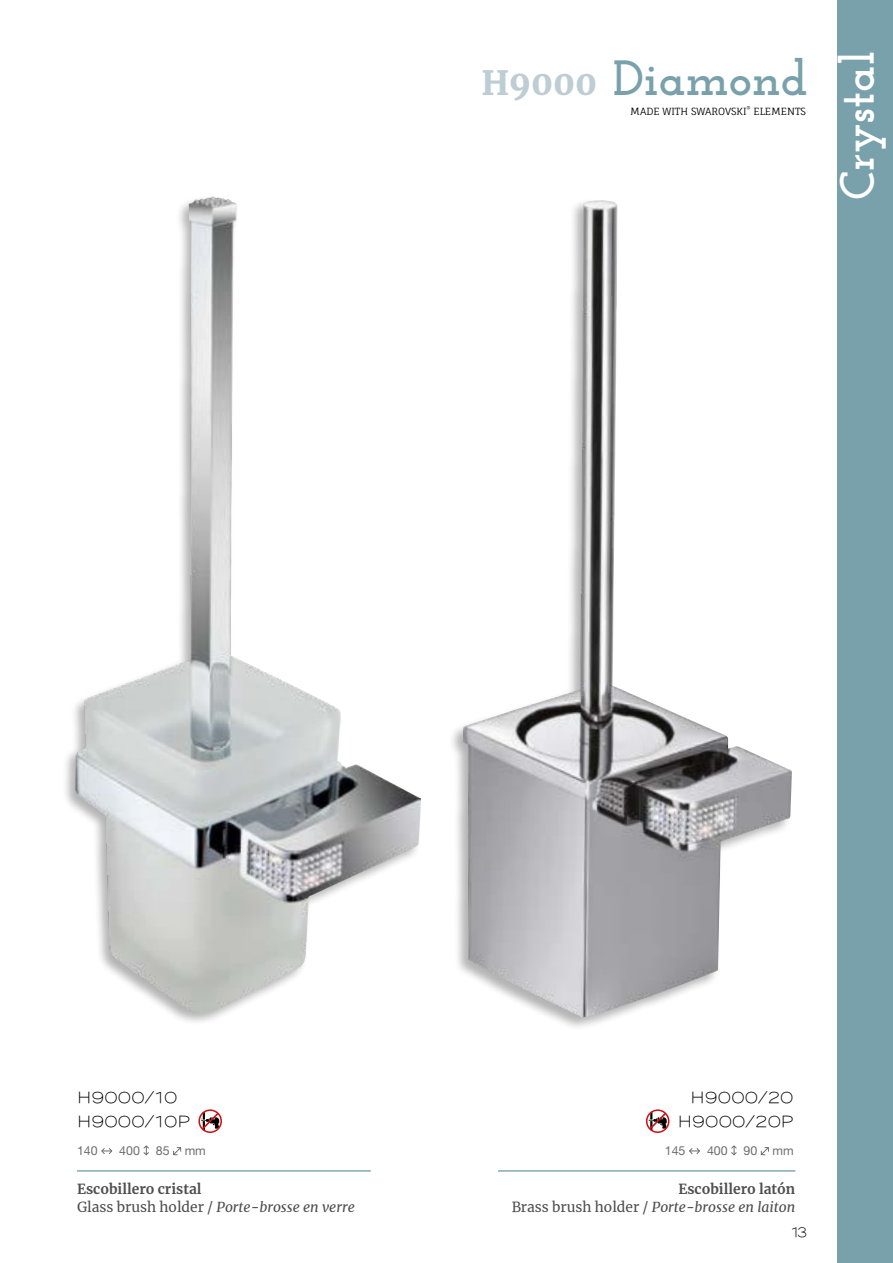
<style>
.page{position:relative;width:893px;height:1263px;background:#fff}
.page>*{position:absolute;margin:0;border:0;box-sizing:border-box;transform-origin:0 0}
.t1{font:100 49.5px "Josefin Slab";color:#79a1ac}
.t2{font:100 48px "Josefin Slab";color:#fff}
.t3{font:600 15.6px/23.5px "Sansumi";letter-spacing:.005em;color:#000;text-align:right}
.t4{font:italic 13.8px/18.1px "Merriweather";color:#000;text-align:right}
.t5{font:600 13.5px "Sansumi";color:#000}
.t6{font:12.45px "Helvetica Neue LT Std";color:#6e6e6e}
.t7{font:9.9px "Fauna One";color:#000}
.s1{font-family:"Merriweather";font-weight:900;font-size:33.15px;color:#becdd4}
.s2{font-weight:700;font-style:normal}
.s3{font-style:normal}
</style>
<div class="page">
<div style="left:838px;top:0;width:55px;height:1263px;background:#79a1ac"></div>
<hr style="left:498px;top:1170px;width:297px;height:1px;background:#79a1ac">
<hr style="left:77px;top:1170px;width:294px;height:1px;background:#79a1ac">
<svg style="left:646px;top:1109px;width:23px;height:24px"></svg>
<svg style="left:689px;top:1148px;width:11px;height:6px"></svg>
<svg style="left:731px;top:1145px;width:6px;height:11px"></svg>
<svg style="left:760px;top:1147px;width:9px;height:9px"></svg>
<svg style="left:198px;top:1109px;width:24px;height:24px"></svg>
<svg style="left:101px;top:1148px;width:12px;height:7px"></svg>
<svg style="left:143px;top:1145px;width:6px;height:11px"></svg>
<svg style="left:173px;top:1147px;width:9px;height:9px"></svg>
<img style="left:75px;top:196px;width:346px;height:817px">
<div style="left:449px;top:199px;width:345px;height:831px;background:#000;opacity:.3"></div>
<img style="left:462px;top:200px;width:330px;height:817px">
<h1 class="t1" style="left:481px;top:49px;width:328px"><span class="s1">H9000</span> Diamond</h1>
<p class="t7" style="left:630px;top:105px;width:177px">MADE WITH SWAROVSKI<sup>®</sup> ELEMENTS</p>
<h2 class="t2" style="left:829px;top:200px;width:150px;rotate:-90deg">Crystal</h2>
<p class="t3" style="left:77px;top:1087px;width:115px;text-align:left">H9000/10<br>H9000/10P</p>
<p class="t6" style="left:77px;top:1143px;width:22px">140</p>
<p class="t6" style="left:119px;top:1143px;width:22px">400</p>
<p class="t6" style="left:156px;top:1143px;width:52px">85 mm</p>
<p class="t4" style="left:77px;top:1179px;width:279px;text-align:left"><span class="s2">Escobillero cristal<br></span><span class="s3">Glass brush holder /</span> Porte-brosse en verre</p>
<p class="t3" style="left:678px;top:1087px;width:117px">H9000/20<br>H9000/20P</p>
<p class="t6" style="left:665px;top:1143px;width:22px">145</p>
<p class="t6" style="left:707px;top:1143px;width:22px">400</p>
<p class="t6" style="left:744px;top:1143px;width:52px">90 mm</p>
<p class="t4" style="left:511px;top:1179px;width:285px"><span class="s2">Escobillero latón<br></span><span class="s3">Brass brush holder /</span> Porte-brosse en laiton</p>
<p class="t5" style="left:791px;top:1225px;width:19px">13</p>
</div>
